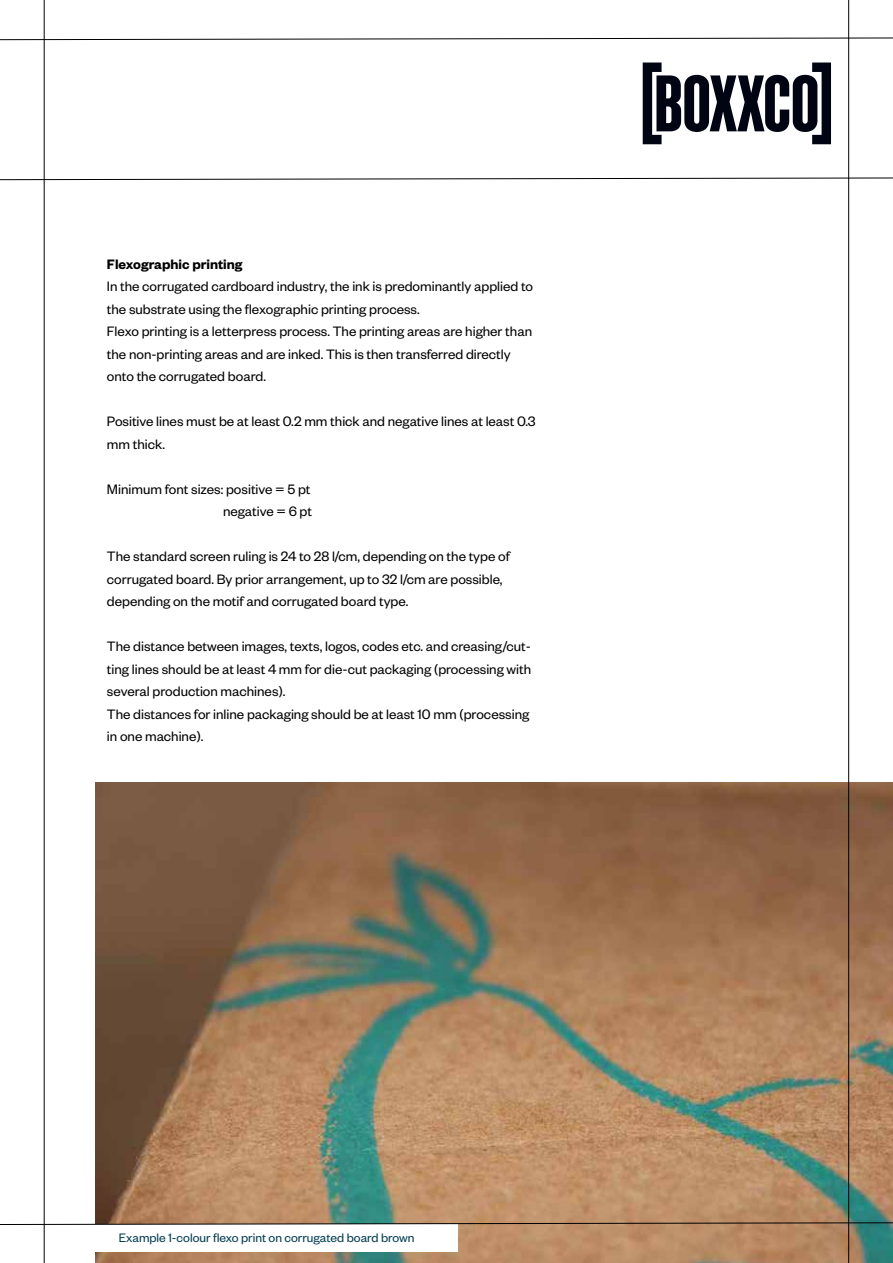
<style>
.page{position:relative;width:893px;height:1263px;background:#fff}
.page>*{position:absolute;margin:0;border:0;box-sizing:border-box;transform-origin:0 0}
.t1{font:15px/22.5px "Founders Grotesk";color:#000}
.t2{font:600 15px "Founders Grotesk";color:#000}
.t3{font:13.5px "Founders Grotesk";color:#003c52}
</style>
<div class="page">
<img style="left:96px;top:783px;width:797px;height:480px">
<div style="left:87px;top:1224px;width:370px;height:28px;background:#fff"></div>
<svg style="left:643px;top:63px;width:188px;height:81px"></svg>
<hr style="left:44px;top:0;width:1px;height:1263px;background:#000">
<hr style="left:848px;top:0;width:1px;height:1263px;background:#000">
<svg style="left:0;top:177px;width:893px;height:3px"></svg>
<svg style="left:0;top:1222px;width:893px;height:3px;background:#7c6b59"></svg>
<svg style="left:0;top:37px;width:893px;height:3px"></svg>
<p class="t2" style="left:107px;top:255px;width:137px">Flexographic printing</p>
<p class="t1" style="left:107px;top:275px;width:428px">In the corrugated cardboard industry, the ink is predominantly applied to the substrate using the flexographic printing process.<br>Flexo printing is a letterpress process. The printing areas are higher than the non-printing areas and are inked. This is then transferred directly onto the corrugated board.</p>
<p class="t1" style="left:107px;top:410px;width:430px">Positive lines must be at least 0.2 mm thick and negative lines at least 0.3 mm thick.</p>
<p class="t1" style="left:107px;top:477px;width:207px;text-align:right">Minimum font sizes: positive = 5 pt negative = 6 pt</p>
<p class="t1" style="left:107px;top:545px;width:405px">The standard screen ruling is 24 to 28 l/cm, depending on the type of corrugated board. By prior arrangement, up to 32 l/cm are possible, depending on the motif and corrugated board type.</p>
<p class="t1" style="left:107px;top:635px;width:426px">The distance between images, texts, logos, codes etc. and creasing/cut&shy;ting lines should be at least 4 mm for die-cut packaging (processing with several production machines).<br>The distances for inline packaging should be at least 10 mm (processing in one machine).</p>
<p class="t3" style="left:119px;top:1229px;width:297px">Example 1-colour flexo print on corrugated board brown</p>
</div>
